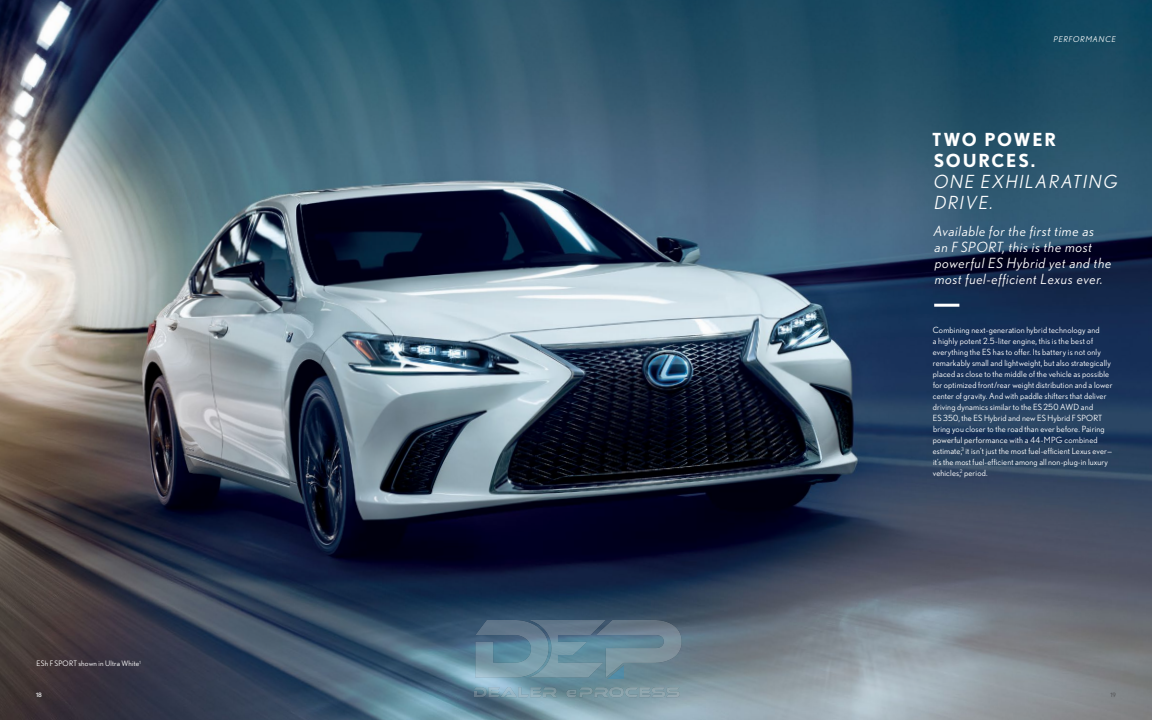
<style>
.page{position:relative;width:1152px;height:720px;background:#fff}
.page>*{position:absolute;margin:0;border:0;box-sizing:border-box;transform-origin:0 0}
.Medium_Subhead__Ital{font:italic 18px/21px "Nobel";letter-spacing:.1em;color:#fff}
.Medium_Headline{font:700 18px/21px "Nobel";letter-spacing:.1em;color:#fff}
.Medium_Subhead_2__It{font:italic 14px/16px "Nobel";letter-spacing:.05em;color:#fff}
.Body_Copy_80K{font:8.5px/11px "Nobel";letter-spacing:.02em;color:#fff}
.Section_Head{font:italic 8px "Nobel";letter-spacing:.1em;color:#fff}
.Cutline{font:7.5px "Nobel";letter-spacing:.02em;color:#fff}
.t1{font:6px "Nobel";color:#fff}
.t2{font:6px "Nobel";color:#58595b}
</style>
<div class="page">
<img style="left:0;top:0;width:1152px;height:720px">
<hr style="left:934px;top:304px;width:25px;height:3px;background:#fff">
<img style="left:461px;top:599px;width:230px;height:115px">
<p class="Section_Head" style="left:1054px;top:34px;width:64px">PERFORMANCE</p>
<p class="Cutline" style="left:37px;top:659px;width:106px">ESh F SPORT shown in Ultra White<sup>1</sup></p>
<p class="Medium_Headline" style="left:932px;top:129px;width:125px">TWO POWER<br>SOURCES.</p>
<p class="Medium_Subhead__Ital" style="left:934px;top:171px;width:185px">ONE EXHILARATING<br>DRIVE.</p>
<p class="Medium_Subhead_2__It" style="left:934px;top:223px;width:179px">Available for the first time as<br>an F SPORT, this is the most powerful ES Hybrid yet and the most fuel-efficient Lexus ever.</p>
<p class="Body_Copy_80K" style="left:933px;top:324px;width:181px">Combining next-generation hybrid technology and<br>a highly potent 2.5-liter engine, this is the best of everything the ES has to offer. Its battery is not only remarkably small and lightweight, but also strategically placed as close to the middle of the vehicle as possible for optimized front/rear weight distribution and a lower center of gravity. And with paddle shifters that deliver driving dynamics similar to the ES 250 AWD and<br>ES 350, the ES Hybrid and new ES Hybrid F SPORT bring you closer to the road than ever before. Pairing powerful performance with a 44-MPG combined estimate,<sup>3</sup> it isn’t just the most fuel-efficient Lexus ever— it’s the most fuel-efficient among all non-plug-in luxury vehicles,<sup>2</sup> period.</p>
<p class="t1" style="left:36px;top:692px;width:7px">18</p>
<p class="t2" style="left:1110px;top:692px;width:7px">19</p>
</div>
